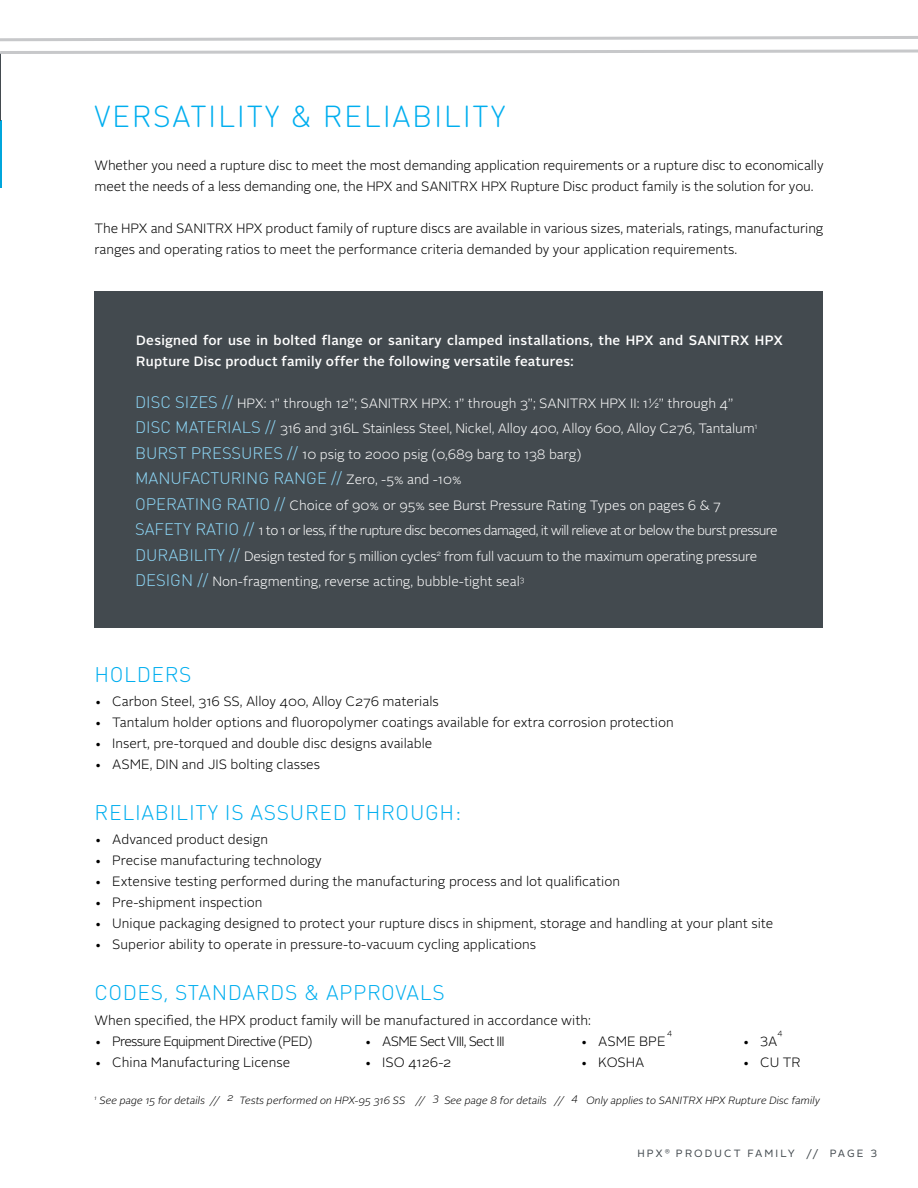
<style>
.page{position:relative;width:918px;height:1188px;background:#fff}
.page>*{position:absolute;margin:0;border:0;box-sizing:border-box;transform-origin:0 0}
.t1{font:300 30px "DIN Round OT";letter-spacing:.055em;color:#00aeef}
.t2{font:300 21px "DIN Round OT";letter-spacing:.03em;color:#00aeef}
.t3{font:300 16.5px "DIN Round OT";color:#8ed8f8}
.t4{font:300 13.5px/21px "Alright Sans";letter-spacing:-.005em;color:#000}
.t5{font:300 13.5px/25.5px "Alright Sans";letter-spacing:-.015em;color:#fff}
.t6{font:500 13.5px/21px "Alright Sans";letter-spacing:.02em;color:#fff}
.t7{font:300 13.5px "Alright Sans";letter-spacing:-.05em;color:#000}
.t8{font:italic 300 10.5px "Alright Sans";color:#000}
.t9{font:10.5px "Alright Sans";letter-spacing:.2em;color:#434a4f}
.t10{font:300 7.8px "Alright Sans";color:#000}
.s1{font-family:"DIN Round OT";font-size:16.5px;color:#8ed8f8}
.s2{font-family:"Alright Sans";font-size:13.5px;color:#fff}
</style>
<div class="page">
<hr style="left:0;top:120px;width:1px;height:68px;background:#00a6dc">
<hr style="left:0;top:53px;width:1px;height:68px;background:#434a4f">
<svg style="left:0;top:36px;width:918px;height:18px"></svg>
<div style="left:94px;top:292px;width:730px;height:336px;background:#434a4f"></div>
<h1 class="t1" style="left:95px;top:98px;width:412px">VERSATILITY &amp; RELIABILITY</h1>
<p class="t4" style="left:94px;top:155px;width:731px">Whether you need a rupture disc to meet the most demanding application requirements or a rupture disc to economically meet the needs of a less demanding one, the HPX and SANITRX HPX Rupture Disc product family is the solution for you.</p>
<p class="t4" style="left:94px;top:218px;width:731px">The HPX and SANITRX HPX product family of rupture discs are available in various sizes, materials, ratings, manufacturing ranges and operating ratios to meet the performance criteria demanded by your application requirements.</p>
<p class="t6" style="left:136px;top:330px;width:648px">Designed for use in bolted flange or sanitary clamped installations, the HPX and SANITRX HPX<br>Rupture Disc product family offer the following versatile features:</p>
<p class="t5" style="left:135px;top:391px;width:624px"><span class="s1">DISC SIZES //</span> HPX: 1” through 12”; SANITRX HPX: 1” through 3”; SANITRX HPX II: 1½” through 4”<br><span class="s1">DISC MATERIALS //</span> 316 and 316L Stainless Steel, Nickel, Alloy 400, Alloy 600, Alloy C276, Tantalum<sup>1<br></sup><span class="s1">BURST PRESSURES //</span> 10 psig to 2000 psig (0,689 barg to 138 barg)</p>
<p class="t3" style="left:135px;top:468px;width:328px">MANUFACTURING RANGE // <span class="s2">Zero, -5% and -10%</span></p>
<p class="t5" style="left:135px;top:493px;width:644px"><span class="s1">OPERATING RATIO //</span> Choice of 90% or 95% see Burst Pressure Rating Types on pages 6 &amp; 7<br><span class="s1">SAFETY RATIO //</span> 1 to 1 or less, if the rupture disc becomes damaged, it will relieve at or below the burst pressure <span class="s1">DURABILITY //</span> Design tested for 5 million cycles<sup>2</sup> from full vacuum to the maximum operating pressure <span class="s1">DESIGN //</span> Non-fragmenting, reverse acting, bubble-tight seal<sup>3</sup></p>
<h2 class="t2" style="left:94px;top:661px;width:99px">HOLDERS</h2>
<p class="t4" style="left:94px;top:691px;width:346px">• Carbon Steel, 316 SS, Alloy 400, Alloy C276 materials</p>
<p class="t4" style="left:94px;top:712px;width:581px">• Tantalum holder options and fluoropolymer coatings available for extra corrosion protection</p>
<p class="t4" style="left:94px;top:733px;width:339px">• Insert, pre-torqued and double disc designs available</p>
<p class="t4" style="left:94px;top:754px;width:227px">• ASME, DIN and JIS bolting classes</p>
<h2 class="t2" style="left:95px;top:799px;width:368px">RELIABILITY IS ASSURED THROUGH:</h2>
<p class="t4" style="left:94px;top:829px;width:175px">• Advanced product design</p>
<p class="t4" style="left:94px;top:850px;width:229px">• Precise manufacturing technology</p>
<p class="t4" style="left:94px;top:871px;width:527px">• Extensive testing performed during the manufacturing process and lot qualification</p>
<p class="t4" style="left:94px;top:892px;width:170px">• Pre-shipment inspection</p>
<p class="t4" style="left:94px;top:913px;width:680px">• Unique packaging designed to protect your rupture discs in shipment, storage and handling at your plant site</p>
<p class="t4" style="left:94px;top:934px;width:443px">• Superior ability to operate in pressure-to-vacuum cycling applications</p>
<h2 class="t2" style="left:94px;top:979px;width:352px">CODES, STANDARDS &amp; APPROVALS</h2>
<p class="t4" style="left:94px;top:1010px;width:498px">When specified, the HPX product family will be manufactured in accordance with:</p>
<p class="t7" style="left:94px;top:1032px;width:219px">• Pressure Equipment Directive (PED)</p>
<p class="t7" style="left:364px;top:1032px;width:142px">• ASME Sect VIII, Sect III</p>
<p class="t4" style="left:580px;top:1031px;width:87px">• ASME BPE</p>
<p class="t10" style="left:667px;top:1027px;width:6px">4</p>
<p class="t10" style="left:777px;top:1027px;width:6px">4</p>
<p class="t4" style="left:743px;top:1031px;width:36px">• 3A</p>
<p class="t4" style="left:94px;top:1052px;width:197px">• China Manufacturing License</p>
<p class="t4" style="left:364px;top:1052px;width:88px">• ISO 4126-2</p>
<p class="t4" style="left:580px;top:1052px;width:65px">• KOSHA</p>
<p class="t4" style="left:742px;top:1052px;width:60px">• CU TR</p>
<p class="t8" style="left:94px;top:1093px;width:727px"><sup>1</sup> See page 15 for details // 2 Tests performed on HPX-95 316 SS // 3 See page 8 for details // 4 Only applies to SANITRX HPX Rupture Disc family</p>
<p class="t9" style="left:637px;top:1146px;width:241px">HPX <sup>®</sup> PRODUCT FAMILY // PAGE 3</p>
</div>
